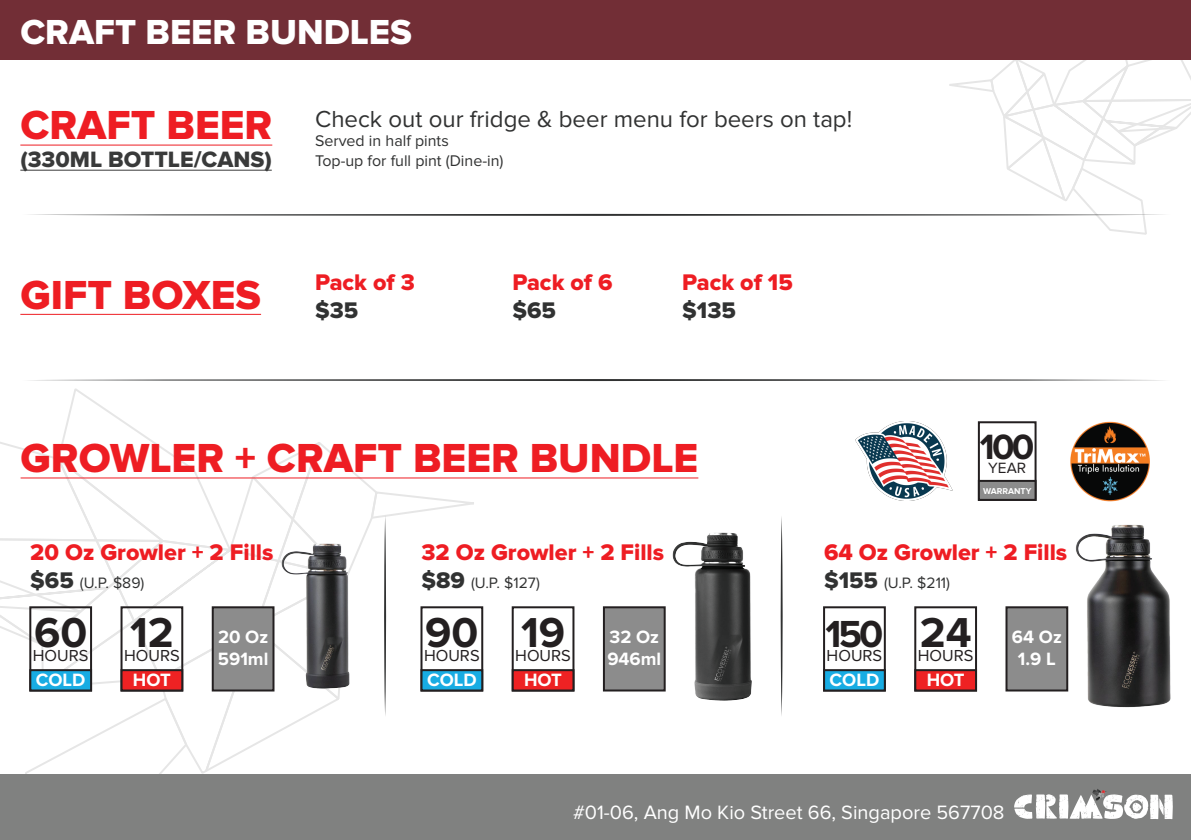
<style>
.page{position:relative;width:1191px;height:840px;background:#fff}
.page>*{position:absolute;margin:0;border:0;box-sizing:border-box;transform-origin:0 0}
.t1{font:700 43.4px "Proxima Nova";color:#231f20}
.t2{font:42px "Proxima Nova Extrabld";color:#ee1d23}
.t3{font:700 39px "Proxima Nova";color:#231f20}
.t4{font:700 36.4px "Proxima Nova";color:#231f20}
.t5{font:36px "Proxima Nova Extrabld";color:#fff}
.t6{font:24px "Proxima Nova";color:#313232}
.t7{font:23.4px "Proxima Nova Extrabld";color:#ee1d23}
.t8{font:23.4px "Proxima Nova Extrabld";color:#313232}
.t9{font:23px "Proxima Nova Extrabld";color:#393a3a}
.t10{font:20px "Proxima Nova";color:#fff}
.t11{font:700 18.4px/22.2px "Proxima Nova";color:#fff}
.t12{font:16.4px "Proxima Nova";color:#231f20}
.t13{font:16px/19.2px "Proxima Nova";color:#313232}
.t14{font:15.6px "Proxima Nova";color:#313232}
.t15{font:15.4px "Proxima Nova";color:#231f20}
.t16{font:700 8.8px "Proxima Nova";color:#fff}
.s1{font-family:"Proxima Nova Extrabld";font-size:23.4px}
</style>
<div class="page">
<div style="left:0;top:773px;width:1191px;height:66px;background:#808180"></div>
<div style="left:0;top:0;width:1191px;height:60px;background:#722e36"></div>
<svg style="left:1014px;top:789px;width:158px;height:29px"></svg>
<svg style="left:30px;top:379px;width:1133px;height:2px;background:#7c7c7c"></svg>
<svg style="left:23px;top:60px;width:1168px;height:175px"></svg>
<svg style="left:780px;top:517px;width:2px;height:199px"></svg>
<svg style="left:0;top:388px;width:474px;height:386px"></svg>
<img style="left:281px;top:543px;width:68px;height:145px">
<div style="left:29px;top:606px;width:63px;height:85px;border:2px solid #231f20"></div>
<div style="left:29px;top:668px;width:63px;height:23px;background:#18ace3;border:2px solid #231f20"></div>
<div style="left:120px;top:606px;width:63px;height:85px;border:2px solid #231f20"></div>
<div style="left:120px;top:668px;width:63px;height:23px;background:#ee2223;border:2px solid #231f20"></div>
<div style="left:212px;top:606px;width:62px;height:85px;background:#8c8c8c;border:2px solid #231f20"></div>
<img style="left:672px;top:532px;width:79px;height:167px">
<div style="left:420px;top:606px;width:63px;height:85px;border:2px solid #231f20"></div>
<div style="left:420px;top:668px;width:63px;height:23px;background:#18ace3;border:2px solid #231f20"></div>
<div style="left:512px;top:606px;width:62px;height:85px;border:2px solid #231f20"></div>
<div style="left:512px;top:668px;width:62px;height:23px;background:#ee2223;border:2px solid #231f20"></div>
<div style="left:603px;top:606px;width:62px;height:85px;background:#8c8c8c;border:2px solid #231f20"></div>
<img style="left:1075px;top:524px;width:95px;height:183px">
<div style="left:823px;top:606px;width:63px;height:85px;border:2px solid #231f20"></div>
<div style="left:823px;top:668px;width:63px;height:23px;background:#18ace3;border:2px solid #231f20"></div>
<div style="left:914px;top:606px;width:63px;height:85px;border:2px solid #231f20"></div>
<div style="left:914px;top:668px;width:63px;height:23px;background:#ee2223;border:2px solid #231f20"></div>
<div style="left:1005px;top:606px;width:63px;height:85px;background:#8c8c8c;border:2px solid #231f20"></div>
<img style="left:1070px;top:421px;width:80px;height:81px">
<div style="left:978px;top:421px;width:58px;height:79px;border:2px solid #231f20"></div>
<div style="left:978px;top:479px;width:58px;height:21px;background:#8c8c8c;border:2px solid #231f20"></div>
<img style="left:855px;top:421px;width:97px;height:79px">
<hr style="left:21px;top:477px;width:677px;height:1px;background:#ee1d23">
<hr style="left:20px;top:314px;width:241px;height:1px;background:#ee1d23">
<hr style="left:20px;top:145px;width:252px;height:1px;background:#ee1d23">
<hr style="left:20px;top:170px;width:252px;height:1px;background:#393a3a">
<h3 class="t5" style="left:20px;top:11px;width:393px">CRAFT BEER BUNDLES</h3>
<h2 class="t2" style="left:20px;top:101px;width:253px">CRAFT BEER</h2>
<p class="t9" style="left:20px;top:146px;width:253px">(330ML BOTTLE/CANS)</p>
<h2 class="t2" style="left:20px;top:270px;width:242px">GIFT BOXES</h2>
<p class="t6" style="left:315px;top:105px;width:538px">Check out our fridge &amp; beer menu for beers on tap!</p>
<p class="t13" style="left:315px;top:132px;width:190px">Served in half pints<br>Top-up for full pint (Dine-in)</p>
<p class="t7" style="left:315px;top:268px;width:101px">Pack of 3</p>
<p class="t8" style="left:315px;top:296px;width:45px">$35</p>
<p class="t7" style="left:512px;top:268px;width:102px">Pack of 6</p>
<p class="t8" style="left:512px;top:296px;width:45px">$65</p>
<p class="t7" style="left:682px;top:268px;width:112px">Pack of 15</p>
<p class="t8" style="left:682px;top:296px;width:55px">$135</p>
<h2 class="t2" style="left:21px;top:434px;width:679px">GROWLER + CRAFT BEER BUNDLE</h2>
<h3 class="t4" style="left:980px;top:425px;width:56px">100</h3>
<p class="t15" style="left:988px;top:458px;width:39px">YEAR</p>
<p class="t16" style="left:983px;top:486px;width:50px">WARRANTY</p>
<p class="t7" style="left:30px;top:538px;width:245px">20 Oz Growler + 2 Fills</p>
<p class="t14" style="left:30px;top:573px;width:116px"><span class="s1">$65</span> (U.P. $89)</p>
<h1 class="t1" style="left:34px;top:607px;width:55px">60</h1>
<p class="t12" style="left:33px;top:646px;width:57px">HOURS</p>
<p class="t11" style="left:36px;top:669px;width:51px">COLD</p>
<h1 class="t1" style="left:130px;top:607px;width:45px">12</h1>
<p class="t12" style="left:124px;top:646px;width:57px">HOURS</p>
<p class="t11" style="left:133px;top:669px;width:39px">HOT</p>
<p class="t11" style="left:218px;top:625px;width:52px">20 Oz<br>591ml</p>
<p class="t7" style="left:421px;top:538px;width:244px">32 Oz Growler + 2 Fills</p>
<p class="t14" style="left:421px;top:573px;width:120px"><span class="s1">$89</span> (U.P. $127)</p>
<h1 class="t1" style="left:425px;top:607px;width:55px">90</h1>
<p class="t12" style="left:424px;top:646px;width:57px">HOURS</p>
<p class="t11" style="left:427px;top:669px;width:51px">COLD</p>
<h1 class="t1" style="left:521px;top:607px;width:46px">19</h1>
<p class="t12" style="left:515px;top:646px;width:57px">HOURS</p>
<p class="t11" style="left:524px;top:669px;width:39px">HOT</p>
<p class="t11" style="left:607px;top:625px;width:55px">32 Oz<br>946ml</p>
<p class="t7" style="left:824px;top:538px;width:245px">64 Oz Growler + 2 Fills</p>
<p class="t14" style="left:824px;top:573px;width:128px"><span class="s1">$155</span> (U.P. $211)</p>
<h3 class="t3" style="left:825px;top:611px;width:60px">150</h3>
<p class="t12" style="left:826px;top:646px;width:57px">HOURS</p>
<p class="t11" style="left:829px;top:669px;width:51px">COLD</p>
<h1 class="t1" style="left:919px;top:607px;width:53px">24</h1>
<p class="t12" style="left:918px;top:646px;width:57px">HOURS</p>
<p class="t11" style="left:926px;top:669px;width:39px">HOT</p>
<p class="t11" style="left:1012px;top:625px;width:51px;text-align:center">64 Oz<br>1.9 L</p>
<p class="t10" style="left:573px;top:799px;width:433px">#01-06, Ang Mo Kio Street 66, Singapore 567708</p>
</div>
